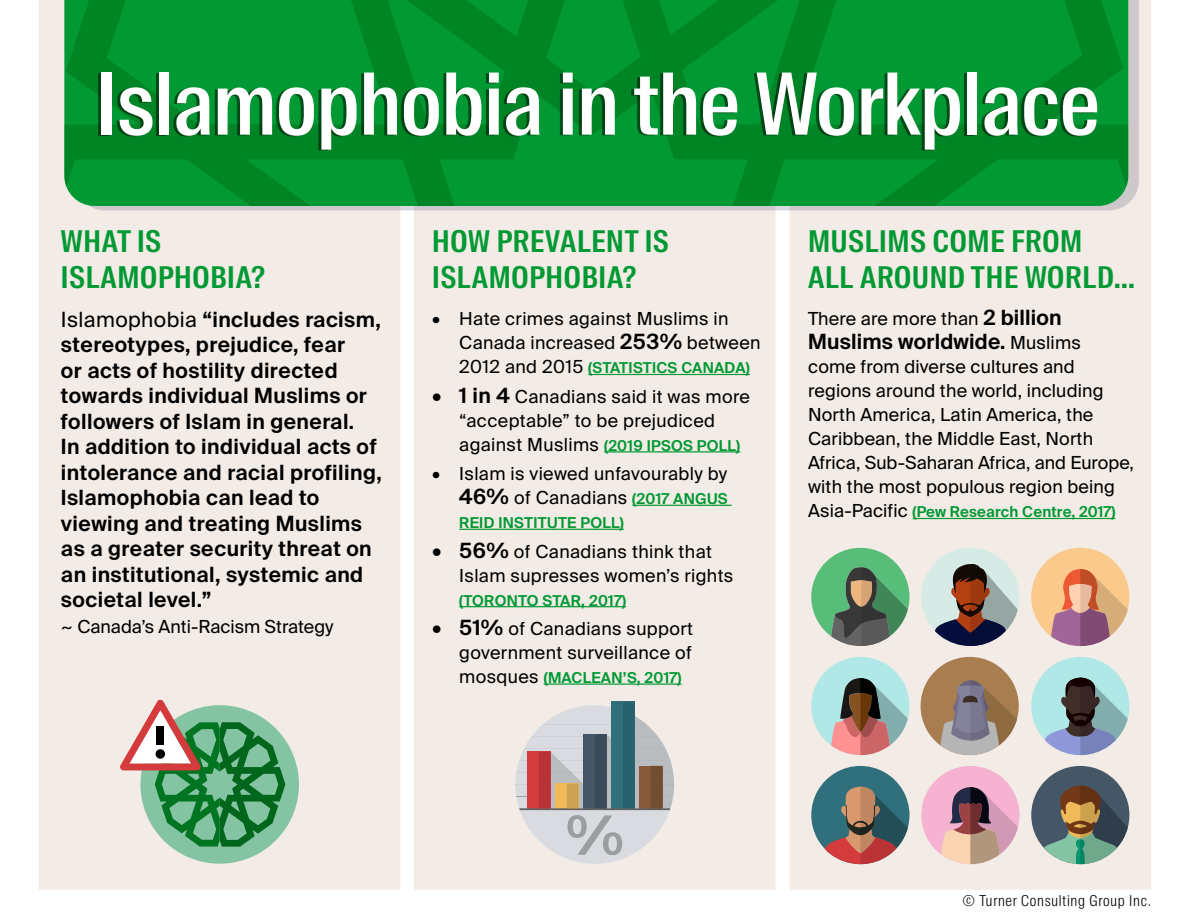
<style>
.page{position:relative;width:1188px;height:918px;background:#fff}
.page>*{position:absolute;margin:0;border:0;box-sizing:border-box;transform-origin:0 0}
.t1{font:500 85.65px "Suisse Intl Cond";color:#fff}
.t2{font:600 30px/36px "Suisse Intl Cond";letter-spacing:.025em;color:#093}
.t3{font:600 21px/25.5px "Suisse Intl";letter-spacing:.02em;color:#000}
.t4{font:18px/24px "Suisse Intl";letter-spacing:.015em;color:#000}
.t5{font:600 15px "Suisse Intl";letter-spacing:.02em;color:#093}
.t6{font:300 15px "Suisse Intl Cond";letter-spacing:.05em;color:#000}
.s1{font-weight:400}
.s2{font-weight:600;font-size:21px}
.s3{font-weight:400;font-size:18px;color:#000}
.s4{font-weight:600;font-size:15px;color:#093}
.s5{font-weight:400;font-size:18px}
</style>
<div class="page">
<div style="left:790px;top:0;width:361px;height:890px;background:#f2ebe6"></div>
<div style="left:414px;top:210px;width:362px;height:680px;background:#f2ebe6"></div>
<div style="left:39px;top:0;width:361px;height:890px;background:#f2ebe6"></div>
<svg style="left:75px;top:0;width:1064px;height:210px;fill:#cdc9ca"></svg>
<svg style="left:811px;top:657px;width:98px;height:98px"></svg>
<svg style="left:1031px;top:548px;width:98px;height:98px"></svg>
<svg style="left:921px;top:766px;width:98px;height:98px"></svg>
<svg style="left:1031px;top:657px;width:98px;height:98px"></svg>
<svg style="left:1031px;top:766px;width:98px;height:98px"></svg>
<svg style="left:811px;top:766px;width:98px;height:98px"></svg>
<svg style="left:811px;top:548px;width:98px;height:98px"></svg>
<svg style="left:921px;top:548px;width:98px;height:98px"></svg>
<svg style="left:921px;top:657px;width:98px;height:98px"></svg>
<svg style="left:64px;top:0;width:1064px;height:206px;fill:#093"></svg>
<svg style="left:119px;top:699px;width:180px;height:165px"></svg>
<hr style="left:913px;top:518px;width:202px;height:1px;background:#093">
<hr style="left:588px;top:374px;width:162px;height:1px;background:#093">
<hr style="left:604px;top:451px;width:136px;height:1px;background:#093">
<hr style="left:632px;top:505px;width:100px;height:1px;background:#093">
<hr style="left:459px;top:529px;width:165px;height:1px;background:#093">
<hr style="left:459px;top:606px;width:167px;height:1px;background:#093">
<hr style="left:544px;top:683px;width:138px;height:2px;background:#093">
<svg style="left:516px;top:702px;width:158px;height:162px"></svg>
<h1 class="t1" style="left:96px;top:55px;width:1006px">Islamophobia in the Workplace</h1>
<h2 class="t2" style="left:61px;top:223px;width:205px">WHAT IS<br>ISLAMOPHOBIA?</h2>
<p class="t3" style="left:61px;top:307px;width:322px"><span class="s1">Islamophobia</span> “includes racism, stereotypes, prejudice, fear<br>or acts of hostility directed towards individual Muslims or followers of Islam in general.<br>In addition to individual acts of intolerance and racial profiling,<br>Islamophobia can lead to viewing and treating Muslims as a greater security threat on an institutional, systemic and societal level.”</p>
<p class="t4" style="left:61px;top:615px;width:274px">~ Canada’s Anti-Racism Strategy</p>
<h2 class="t2" style="left:432px;top:223px;width:238px">HOW PREVALENT IS<br>ISLAMOPHOBIA?</h2>
<p class="t4" style="left:459px;top:307px;width:303px;text-indent:-27px">• Hate crimes against Muslims in<br>Canada increased <span class="s2">253%</span> between</p>
<p class="t5" style="left:459px;top:359px;width:292px"><span class="s3">2012 and 2015</span> (STATISTICS CANADA)</p>
<p class="t4" style="left:432px;top:385px;width:319px;text-align:center"><span class="s2">• 1 in 4</span> Canadians said it was more “acceptable” to be prejudiced</p>
<p class="t5" style="left:459px;top:437px;width:283px"><span class="s3">against Muslims</span> (2019 IPSOS POLL)</p>
<p class="t4" style="left:432px;top:462px;width:297px;text-align:right">• Islam is viewed unfavourably by<br><span class="s2">46%</span> of Canadians <span class="s4">(2017 ANGUS</span></p>
<p class="t5" style="left:459px;top:514px;width:166px">REID INSTITUTE POLL)</p>
<p class="t4" style="left:459px;top:539px;width:276px;text-indent:-27px"><span class="s2">• 56%</span> of Canadians think that<br>Islam supresses women’s rights</p>
<p class="t5" style="left:459px;top:592px;width:168px">(TORONTO STAR, 2017)</p>
<p class="t4" style="left:432px;top:617px;width:262px;text-align:right"><span class="s2">• 51%</span> of Canadians support government surveillance of</p>
<p class="t5" style="left:459px;top:669px;width:224px"><span class="s3">mosques</span> (MACLEAN’S, 2017)</p>
<h2 class="t2" style="left:808px;top:223px;width:328px">MUSLIMS COME FROM<br>ALL AROUND THE WORLD…</h2>
<p class="t4" style="left:808px;top:307px;width:255px">There are more than <span class="s2">2 billion</span></p>
<p class="t3" style="left:808px;top:329px;width:274px">Muslims worldwide. <span class="s5">Muslims</span></p>
<p class="t4" style="left:808px;top:355px;width:327px">come from diverse cultures and regions around the world, including North America, Latin America, the Caribbean, the Middle East, North Africa, Sub-Saharan Africa, and Europe, with the most populous region being</p>
<p class="t5" style="left:808px;top:503px;width:309px"><span class="s3">Asia-Pacific</span> (Pew Research Centre, 2017)</p>
<p class="t6" style="left:963px;top:892px;width:190px">© Turner Consulting Group Inc.</p>
</div>
